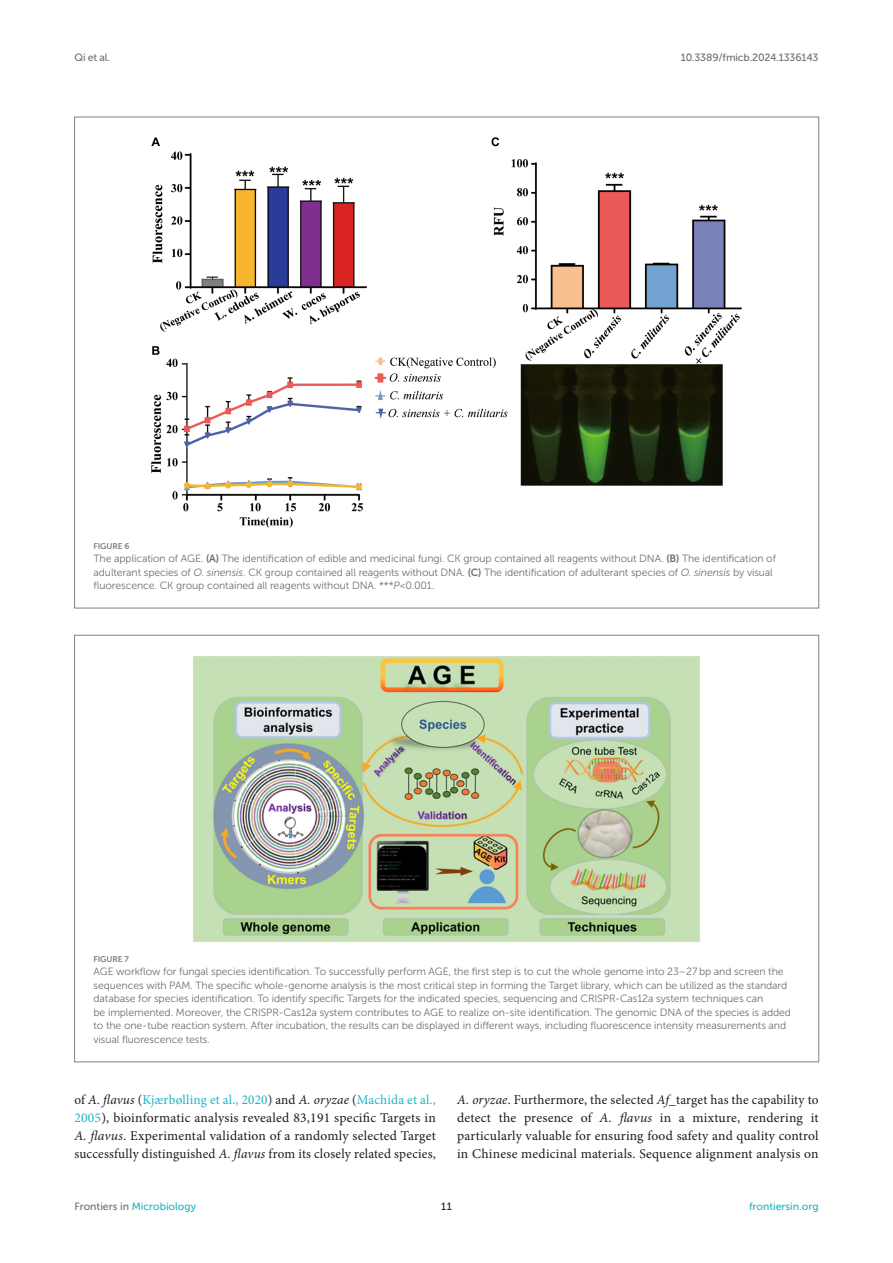
<style>
.page{position:relative;width:893px;height:1263px;background:#fff}
.page>*{position:absolute;margin:0;border:0;box-sizing:border-box;transform-origin:0 0}
.TEXT{font:13.5px/18px "Minion Pro";letter-spacing:.015em;color:#1b1c1b;text-align:justify}
.FIG_LEG{font:10.5px/13.5px "Museo Sans 300";letter-spacing:-.01em;color:#706f70}
.t1{font:10.5px "Museo Sans 500";color:#1db5c3}
.t2{font:10.5px "Museo Sans 500";letter-spacing:-.015em;color:#706f70}
.t3{font:10.5px "Museo Sans 500";color:#1b1c1b}
.FIG_HD{font:8.25px "Museo Sans 700";letter-spacing:-.01em;color:#7e7f7f}
.s1{font-family:"Museo Sans 700"}
.s2{font-style:italic}
.s3{color:#1db5c3}
.s4{color:#706f70}
</style>
<div class="page">
<img style="left:151px;top:137px;width:591px;height:391px">
<img style="left:193px;top:656px;width:507px;height:286px">
<p class="t2" style="left:74px;top:51px;width:37px">Qi et al.</p>
<p class="t2" style="left:681px;top:51px;width:139px">10.3389/fmicb.2024.1336143</p>
<p class="FIG_HD" style="left:94px;top:541px;width:37px">FIGURE 6</p>
<p class="FIG_LEG" style="left:94px;top:552px;width:684px">The application of AGE. <span class="s1">(A)</span> The identification of edible and medicinal fungi. CK group contained all reagents without DNA. <span class="s1">(B)</span> The identification of adulterant species of <span class="s2">O. sinensis</span>. CK group contained all reagents without DNA. <span class="s1">(C)</span> The identification of adulterant species of <span class="s2">O. sinensis</span> by visual fluorescence. CK group contained all reagents without DNA. ***<span class="s2">P</span>&lt;0.001.</p>
<p class="FIG_HD" style="left:94px;top:954px;width:37px">FIGURE 7</p>
<p class="FIG_LEG" style="left:94px;top:965px;width:699px">AGE workflow for fungal species identification. To successfully perform AGE, the first step is to cut the whole genome into 23–27 bp and screen the sequences with PAM. The specific whole-genome analysis is the most critical step in forming the Target library, which can be utilized as the standard database for species identification. To identify specific Targets for the indicated species, sequencing and CRISPR-Cas12a system techniques can<br>be implemented. Moreover, the CRISPR-Cas12a system contributes to AGE to realize on-site identification. The genomic DNA of the species is added to the one-tube reaction system. After incubation, the results can be displayed in different ways, including fluorescence intensity measurements and visual fluorescence tests.</p>
<p class="TEXT" style="left:74px;top:1091px;width:363px">of <span class="s2">A. flavus</span> (<span class="s3">Kjærbølling et al., 2020</span>) and <span class="s2">A. oryzae</span> (<span class="s3">Machida et al., 2005</span>), bioinformatic analysis revealed 83,191 specific Targets in <span class="s2">A. flavus</span>. Experimental validation of a randomly selected Target successfully distinguished <span class="s2">A. flavus</span> from its closely related species,</p>
<p class="TEXT" style="left:457px;top:1091px;width:363px"><span class="s2">A. oryzae</span>. Furthermore, the selected <span class="s2">Af</span>_target has the capability to detect the presence of <span class="s2">A. flavus</span> in a mixture, rendering it particularly valuable for ensuring food safety and quality control in Chinese medicinal materials. Sequence alignment analysis on</p>
<p class="t1" style="left:74px;top:1200px;width:123px"><span class="s4">Frontiers in</span> Microbiology</p>
<p class="t3" style="left:441px;top:1200px;width:12px">11</p>
<p class="t1" style="left:749px;top:1200px;width:71px">frontiersin.org</p>
</div>
